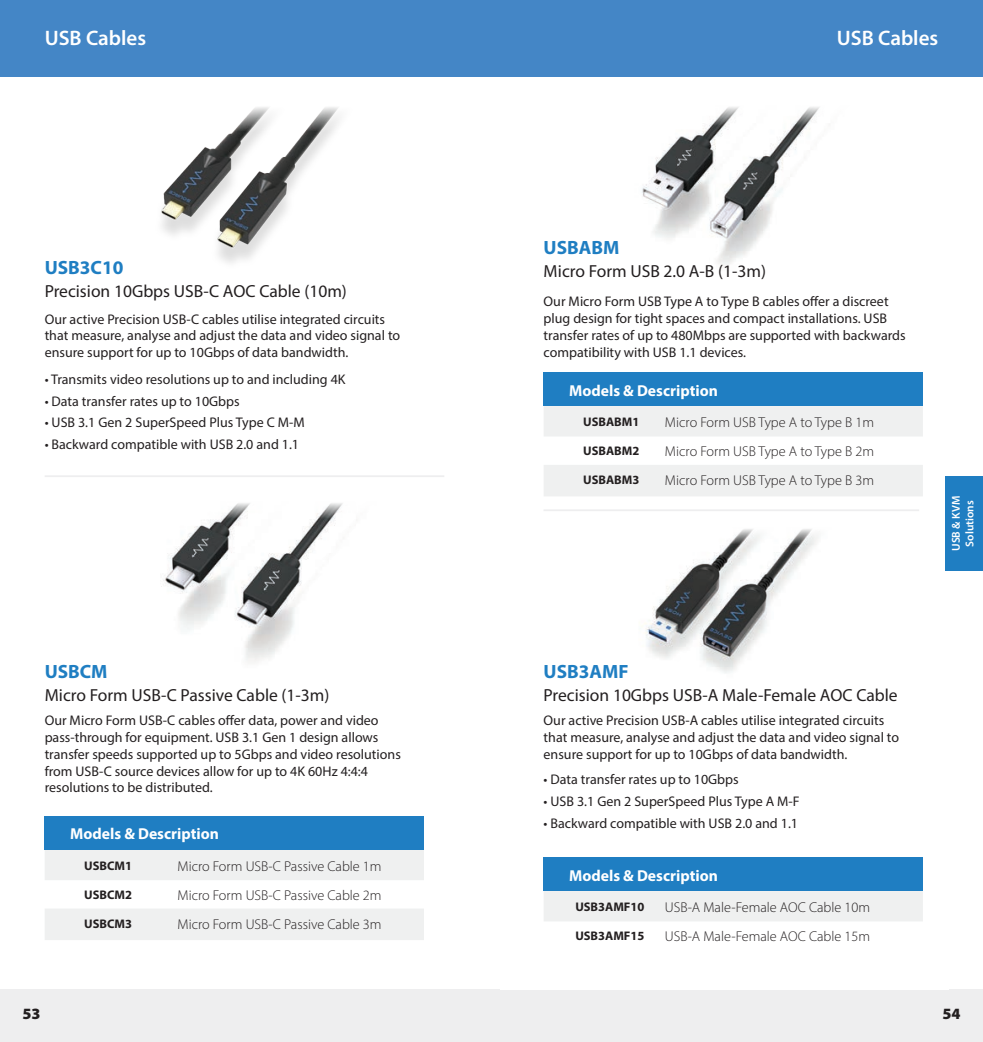
<style>
.page{position:relative;width:983px;height:1042px;background:#fff}
.page>*{position:absolute;margin:0;border:0;box-sizing:border-box;transform-origin:0 0}
.t1{font:600 21px "Myriad Pro";color:#fff}
.t2{font:700 19.25px "Myriad Pro";color:#1f7ec2}
.t3{font:17.5px "Myriad Pro";color:#231f20}
.t4{font:700 15.92px "Myriad Pro";color:#fff}
.t5{font:900 15.75px "Myriad Pro";color:#231f20}
.t6{font:300 14.17px/29.1px "Myriad Pro";color:#231f20;text-align:justify}
.t7{font:14px/16.8px "Myriad Pro";color:#231f20}
.t8{font:700 12.6px "Myriad Pro";color:#231f20}
.t9{font:600 11.38px/13.7px "Myriad Pro";color:#fff;text-align:center}
</style>
<div class="page">
<div style="left:0;top:0;width:982px;height:77px;background:#4486c6"></div>
<div style="left:0;top:990px;width:982px;height:52px;background:#eeeeef"></div>
<img style="left:161px;top:107px;width:178px;height:156px">
<div style="left:544px;top:891px;width:378px;height:30px;background:#eff0f0"></div>
<div style="left:543px;top:857px;width:379px;height:34px;background:#1f7ec2"></div>
<img style="left:642px;top:107px;width:177px;height:158px">
<svg style="left:544px;top:406px;width:378px;height:90px"></svg>
<div style="left:543px;top:372px;width:379px;height:34px;background:#1f7ec2"></div>
<img style="left:644px;top:529px;width:174px;height:144px">
<hr style="left:543px;top:509px;width:375px;height:2px;background:#eeeeef">
<hr style="left:45px;top:475px;width:399px;height:2px;background:#eeeeef">
<img style="left:161px;top:503px;width:182px;height:159px">
<svg style="left:45px;top:850px;width:379px;height:90px"></svg>
<div style="left:45px;top:816px;width:379px;height:34px;background:#1f7ec2"></div>
<div style="left:945px;top:476px;width:37px;height:94px;background:#1f7ec2"></div>
<h1 class="t1" style="left:45px;top:24px;width:103px">USB Cables</h1>
<h2 class="t2" style="left:45px;top:255px;width:80px">USB3C10</h2>
<p class="t3" style="left:45px;top:281px;width:304px">Precision 10Gbps USB-C AOC Cable (10m)</p>
<p class="t7" style="left:45px;top:310px;width:357px">Our active Precision USB-C cables utilise integrated circuits that measure, analyse and adjust the data and video signal to ensure support for up to 10Gbps of data bandwidth.</p>
<p class="t7" style="left:45px;top:370px;width:302px">• Transmits video resolutions up to and including 4K</p>
<p class="t7" style="left:45px;top:392px;width:196px">• Data transfer rates up to 10Gbps</p>
<p class="t7" style="left:45px;top:414px;width:261px">• USB 3.1 Gen 2 SuperSpeed Plus Type C M-M</p>
<p class="t7" style="left:45px;top:436px;width:256px">• Backward compatible with USB 2.0 and 1.1</p>
<h2 class="t2" style="left:45px;top:658px;width:64px">USBCM</h2>
<p class="t3" style="left:45px;top:684px;width:286px">Micro Form USB-C Passive Cable (1-3m)</p>
<p class="t7" style="left:45px;top:712px;width:357px">Our Micro Form USB-C cables offer data, power and video pass-through for equipment. USB 3.1 Gen 1 design allows transfer speeds supported up to 5Gbps and video resolutions from USB-C source devices allow for up to 4K 60Hz 4:4:4 resolutions to be distributed.</p>
<p class="t4" style="left:70px;top:823px;width:150px">Models &amp; Description</p>
<p class="t8" style="left:84px;top:857px;width:49px">USBCM1</p>
<p class="t8" style="left:84px;top:886px;width:49px">USBCM2</p>
<p class="t8" style="left:84px;top:915px;width:49px">USBCM3</p>
<p class="t6" style="left:177px;top:852px;width:206px">Micro Form USB-C Passive Cable 1m Micro Form USB-C Passive Cable 2m Micro Form USB-C Passive Cable 3m</p>
<h1 class="t1" style="left:836px;top:24px;width:103px">USB Cables</h1>
<h2 class="t2" style="left:543px;top:235px;width:77px">USBABM</h2>
<p class="t3" style="left:543px;top:260px;width:224px">Micro Form USB 2.0 A-B (1-3m)</p>
<p class="t7" style="left:543px;top:293px;width:363px">Our Micro Form USB Type A to Type B cables offer a discreet plug design for tight spaces and compact installations. USB transfer rates of up to 480Mbps are supported with backwards compatibility with USB 1.1 devices.</p>
<p class="t4" style="left:569px;top:380px;width:150px">Models &amp; Description</p>
<p class="t8" style="left:583px;top:414px;width:58px">USBABM1</p>
<p class="t8" style="left:583px;top:443px;width:58px">USBABM2</p>
<p class="t8" style="left:583px;top:472px;width:58px">USBABM3</p>
<p class="t6" style="left:664px;top:408px;width:211px">Micro Form USB Type A to Type B 1m Micro Form USB Type A to Type B 2m Micro Form USB Type A to Type B 3m</p>
<h2 class="t2" style="left:543px;top:658px;width:86px">USB3AMF</h2>
<p class="t3" style="left:543px;top:684px;width:355px">Precision 10Gbps USB-A Male-Female AOC Cable</p>
<p class="t7" style="left:543px;top:712px;width:357px">Our active Precision USB-A cables utilise integrated circuits that measure, analyse and adjust the data and video signal to ensure support for up to 10Gbps of data bandwidth.</p>
<p class="t7" style="left:543px;top:771px;width:196px">• Data transfer rates up to 10Gbps</p>
<p class="t7" style="left:543px;top:792px;width:257px">• USB 3.1 Gen 2 SuperSpeed Plus Type A M-F</p>
<p class="t7" style="left:543px;top:814px;width:256px">• Backward compatible with USB 2.0 and 1.1</p>
<p class="t4" style="left:569px;top:865px;width:150px">Models &amp; Description</p>
<p class="t8" style="left:575px;top:898px;width:71px">USB3AMF10</p>
<p class="t8" style="left:575px;top:927px;width:71px">USB3AMF15</p>
<p class="t6" style="left:664px;top:893px;width:207px">USB-A Male-Female AOC Cable 10m<br>USB-A Male-Female AOC Cable 15m</p>
<p class="t9" style="left:948px;top:551px;width:57px;rotate:-90deg">USB &amp; KVM<br>Solutions</p>
<p class="t5" style="left:22px;top:1003px;width:20px">53</p>
<p class="t5" style="left:942px;top:1003px;width:20px">54</p>
</div>
